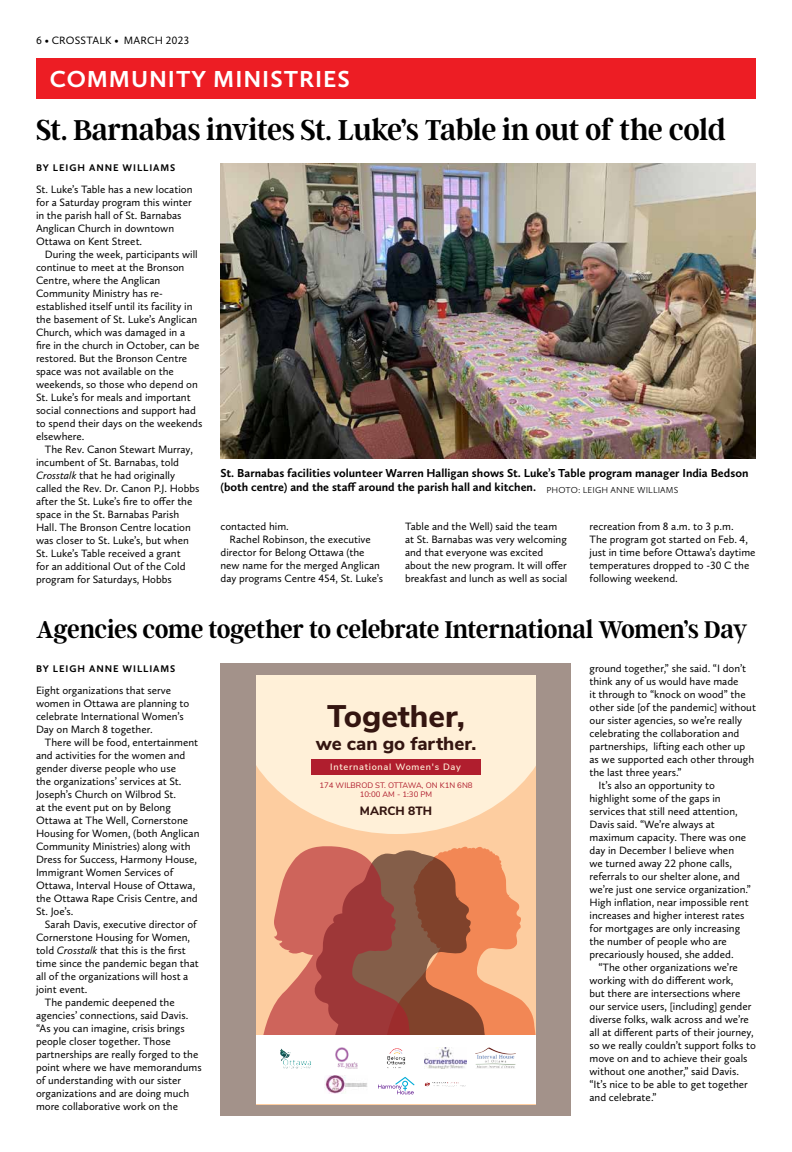
<style>
.page{position:relative;width:792px;height:1152px;background:#fff}
.page>*{position:absolute;margin:0;border:0;box-sizing:border-box;transform-origin:0 0}
.t1{font:600 32px "Argent CF";letter-spacing:-.02em;color:#000;scale:.95 1}
.t2{font:800 31.2px "Nunito Sans";color:#341510}
.t3{font:600 27px "Argent CF";letter-spacing:-.02em;color:#000;scale:.95 1}
.t4{font:700 24px "Calluna Sans";letter-spacing:.04em;color:#fff}
.t5{font:800 18.7px "Nunito Sans";color:#341510}
.t6{font:700 12px/14px "Calluna Sans";color:#000}
.t7{font:800 12px "Nunito Sans";color:#341510}
.t8{font:11px/13px "Calluna Sans";color:#000}
.t9{font:700 10px "Calluna Sans";letter-spacing:.09em;color:#000}
.t10{font:600 9.2px "Nunito Sans";letter-spacing:.08em;color:#fff0d8}
.t11{font:300 9px "Calluna Sans";letter-spacing:.015em;color:#000}
.t12{font:7.9px/9.5px "Nunito Sans";color:#b01e2e;text-align:center}
.s1{font-style:italic}
</style>
<div class="page">
<div style="left:36px;top:58px;width:720px;height:40px;background:#ed1d24"></div>
<img style="left:220px;top:164px;width:536px;height:295px">
<div style="left:220px;top:663px;width:352px;height:453px;background:#a3928a"></div>
<div style="left:256px;top:675px;width:280px;height:429px;background:#fdcda0"></div>
<svg style="left:256px;top:675px;width:280px;height:159px;background:#feeacf"></svg>
<svg style="left:263px;top:846px;width:273px;height:189px"></svg>
<div style="left:256px;top:1035px;width:280px;height:69px;background:#fff"></div>
<svg style="left:424px;top:1059px;width:43px;height:8px"></svg>
<img style="left:476px;top:1048px;width:39px;height:20px">
<svg style="left:378px;top:1077px;width:37px;height:17px"></svg>
<img style="left:325px;top:1075px;width:43px;height:18px">
<img style="left:424px;top:1082px;width:42px;height:5px">
<img style="left:425px;top:1048px;width:41px;height:20px">
<img style="left:386px;top:1048px;width:20px;height:20px">
<img style="left:336px;top:1048px;width:21px;height:20px">
<img style="left:280px;top:1048px;width:31px;height:21px">
<div style="left:311px;top:760px;width:170px;height:15px;background:#b01e2e"></div>
<p class="t8" style="left:36px;top:34px;width:154px">6 • CROSSTALK • MARCH 2023</p>
<h3 class="t4" style="left:50px;top:64px;width:301px">COMMUNITY MINISTRIES</h3>
<h1 class="t1" style="left:36px;top:113px;width:728px">St. Barnabas invites St. Luke’s Table in out of the cold</h1>
<p class="t9" style="left:36px;top:162px;width:141px">BY LEIGH ANNE WILLIAMS</p>
<p class="t8" style="left:36px;top:183px;width:158px">St. Luke’s Table has a new location for a Saturday program this winter in the parish hall of St. Barnabas<br>Anglican Church in downtown<br>Ottawa on Kent Street.</p>
<p class="t8" style="left:36px;top:248px;width:168px;text-indent:9px">During the week, participants will continue to meet at the Bronson<br>Centre, where the Anglican<br>Community Ministry has re&shy;established itself until its facility in the basement of St. Luke’s Anglican<br>Church, which was damaged in a fire in the church in October, can be restored. But the Bronson Centre space was not available on the weekends, so those who depend on<br>St. Luke’s for meals and important social connections and support had to spend their days on the weekends elsewhere.</p>
<p class="t8" style="left:36px;top:443px;width:165px;text-indent:9px">The Rev. Canon Stewart Murray, incumbent of St. Barnabas, told<br><span class="s1">Crosstalk</span> that he had originally called the Rev. Dr. Canon P.J. Hobbs after the St. Luke’s fire to offer the space in the St. Barnabas Parish<br>Hall. The Bronson Centre location was closer to St. Luke’s, but when<br>St. Luke’s Table received a grant<br>for an additional Out of the Cold program for Saturdays, Hobbs</p>
<p class="t6" style="left:220px;top:466px;width:529px">St. Barnabas facilities volunteer Warren Halligan shows St. Luke’s Table program manager India Bedson (both centre) and the staff around the parish hall and kitchen.</p>
<p class="t8" style="left:405px;top:520px;width:164px">Table and the Well) said the team at St. Barnabas was very welcoming and that everyone was excited about the new program. It will offer breakfast and lunch as well as social</p>
<p class="t8" style="left:590px;top:520px;width:168px">recreation from 8 a.m. to 3 p.m.<br>The program got started on Feb. 4, just in time before Ottawa’s daytime temperatures dropped to -30 C the following weekend.</p>
<p class="t11" style="left:547px;top:484px;width:133px">PHOTO: LEIGH ANNE WILLIAMS</p>
<p class="t8" style="left:220px;top:520px;width:70px">contacted him.</p>
<p class="t8" style="left:229px;top:533px;width:143px">Rachel Robinson, the executive</p>
<p class="t8" style="left:220px;top:546px;width:146px">director for Belong Ottawa (the</p>
<p class="t8" style="left:220px;top:559px;width:161px">new name for the merged Anglican</p>
<p class="t8" style="left:220px;top:572px;width:164px">day programs Centre 454, St. Luke’s</p>
<h3 class="t3" style="left:36px;top:615px;width:751px">Agencies come together to celebrate International Women’s Day</h3>
<p class="t8" style="left:590px;top:661px;width:158px">ground together,” she said. “I don’t</p>
<p class="t8" style="left:590px;top:674px;width:151px">think any of us would have made</p>
<p class="t8" style="left:590px;top:687px;width:158px">it through to “knock on wood” the</p>
<p class="t8" style="left:590px;top:700px;width:168px">other side [of the pandemic] without</p>
<p class="t8" style="left:590px;top:713px;width:154px">our sister agencies, so we’re really</p>
<p class="t8" style="left:590px;top:726px;width:151px">celebrating the collaboration and</p>
<p class="t8" style="left:590px;top:739px;width:157px">partnerships, lifting each other up</p>
<p class="t8" style="left:590px;top:752px;width:166px">as we supported each other through</p>
<p class="t8" style="left:590px;top:765px;width:94px">the last three years.”</p>
<p class="t8" style="left:598px;top:778px;width:118px">It’s also an opportunity to</p>
<p class="t8" style="left:590px;top:791px;width:133px">highlight some of the gaps in</p>
<p class="t8" style="left:590px;top:804px;width:150px">services that still need attention,</p>
<p class="t8" style="left:590px;top:817px;width:127px">Davis said. “We’re always at</p>
<p class="t8" style="left:590px;top:830px;width:158px">maximum capacity. There was one</p>
<p class="t8" style="left:590px;top:843px;width:146px">day in December I believe when</p>
<p class="t8" style="left:590px;top:856px;width:144px">we turned away 22 phone calls,</p>
<p class="t8" style="left:590px;top:869px;width:152px">referrals to our shelter alone, and</p>
<p class="t8" style="left:590px;top:882px;width:163px">we’re just one service organization.”</p>
<p class="t8" style="left:590px;top:895px;width:161px">High inflation, near impossible rent</p>
<p class="t8" style="left:590px;top:908px;width:156px">increases and higher interest rates</p>
<p class="t8" style="left:590px;top:921px;width:152px">for mortgages are only increasing</p>
<p class="t8" style="left:590px;top:934px;width:139px">the number of people who are</p>
<p class="t8" style="left:590px;top:947px;width:146px">precariously housed, she added.</p>
<p class="t8" style="left:598px;top:960px;width:141px">“The other organizations we’re</p>
<p class="t8" style="left:590px;top:973px;width:145px">working with do different work,</p>
<p class="t8" style="left:590px;top:986px;width:152px">but there are intersections where</p>
<p class="t8" style="left:590px;top:999px;width:163px">our service users, [including] gender</p>
<p class="t8" style="left:590px;top:1012px;width:161px">diverse folks, walk across and we’re</p>
<p class="t8" style="left:590px;top:1025px;width:166px">all at different parts of their journey,</p>
<p class="t8" style="left:590px;top:1038px;width:168px">so we really couldn’t support folks to</p>
<p class="t8" style="left:590px;top:1051px;width:160px">move on and to achieve their goals</p>
<p class="t8" style="left:590px;top:1064px;width:151px">without one another,” said Davis.</p>
<p class="t8" style="left:590px;top:1077px;width:160px">“It’s nice to be able to get together</p>
<p class="t8" style="left:590px;top:1090px;width:68px">and celebrate.”</p>
<p class="t9" style="left:36px;top:662px;width:141px">BY LEIGH ANNE WILLIAMS</p>
<p class="t8" style="left:36px;top:683px;width:155px">Eight organizations that serve women in Ottawa are planning to celebrate International Women’s<br>Day on March 8 together.</p>
<p class="t8" style="left:36px;top:735px;width:165px;text-indent:9px">There will be food, entertainment and activities for the women and gender diverse people who use<br>the organizations’ services at St.<br>Joseph’s Church on Wilbrod St.<br>at the event put on by Belong<br>Ottawa at The Well, Cornerstone<br>Housing for Women, (both Anglican<br>Community Ministries) along with<br>Dress for Success, Harmony House,<br>Immigrant Women Services of<br>Ottawa, Interval House of Ottawa, the Ottawa Rape Crisis Centre, and<br>St. Joe’s.</p>
<p class="t8" style="left:45px;top:917px;width:153px">Sarah Davis, executive director of</p>
<p class="t8" style="left:36px;top:930px;width:156px">Cornerstone Housing for Women,</p>
<p class="t8" style="left:36px;top:943px;width:151px">told <span class="s1">Crosstalk</span> that this is the first</p>
<p class="t8" style="left:36px;top:956px;width:164px">time since the pandemic began that</p>
<p class="t8" style="left:36px;top:969px;width:154px">all of the organizations will host a</p>
<p class="t8" style="left:36px;top:982px;width:53px">joint event.</p>
<p class="t8" style="left:45px;top:995px;width:131px">The pandemic deepened the</p>
<p class="t8" style="left:36px;top:1008px;width:154px">agencies’ connections, said Davis.</p>
<p class="t8" style="left:36px;top:1021px;width:150px">“As you can imagine, crisis brings</p>
<p class="t8" style="left:36px;top:1034px;width:137px">people closer together. Those</p>
<p class="t8" style="left:36px;top:1047px;width:164px">partnerships are really forged to the</p>
<p class="t8" style="left:36px;top:1060px;width:167px">point where we have memorandums</p>
<p class="t8" style="left:36px;top:1073px;width:147px">of understanding with our sister</p>
<p class="t8" style="left:36px;top:1086px;width:155px">organizations and are doing much</p>
<p class="t8" style="left:36px;top:1099px;width:144px">more collaborative work on the</p>
<h2 class="t2" style="left:327px;top:694px;width:139px">Together,</h2>
<h3 class="t5" style="left:316px;top:730px;width:162px">we can go farther.</h3>
<p class="t10" style="left:330px;top:760px;width:132px">International Women's Day</p>
<p class="t12" style="left:319px;top:780px;width:155px">174 WILBROD ST. OTTAWA, ON K1N 6N8<br>10:00 AM - 1:30 PM</p>
<p class="t7" style="left:360px;top:802px;width:74px">MARCH 8TH</p>
</div>
